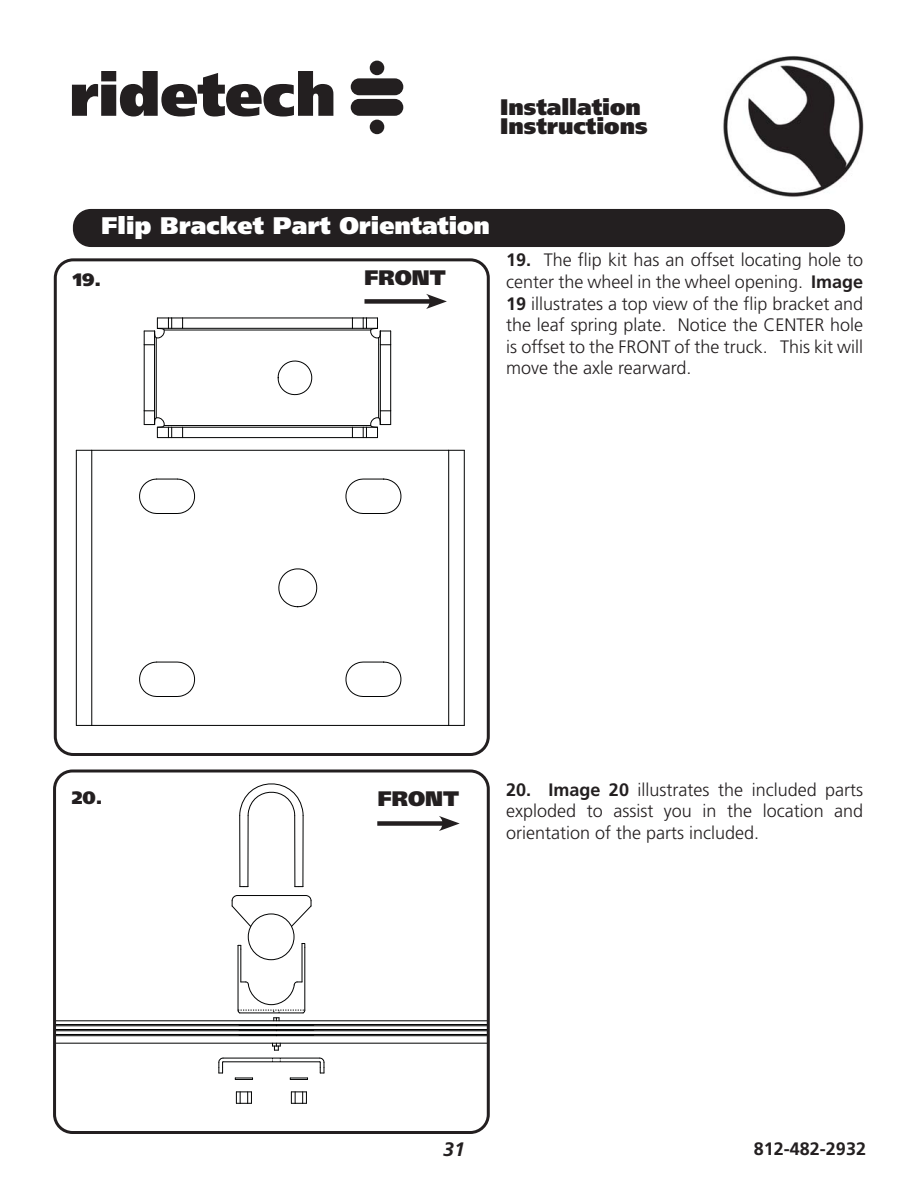
<style>
.page{position:relative;width:918px;height:1188px;background:#fff}
.page>*{position:absolute;margin:0;border:0;box-sizing:border-box;transform-origin:0 0}
.t1{font:900 24px "Frutiger LT Pro";color:#fff}
.t2{font:900 22.5px/19.5px "Frutiger LT Pro";color:#231f20}
.t3{font:900 21px "Frutiger LT Pro";color:#231f20}
.t4{font:italic 700 19.5px "Frutiger LT Pro";color:#231f20}
.t5{font:300 18px/21.6px "Frutiger LT Pro";color:#231f20;text-align:justify}
.t6{font:700 18px "Frutiger LT Pro";color:#231f20}
.t7{font:900 18px "Frutiger LT Pro";color:#231f20}
.s1{font-weight:700}
</style>
<div class="page">
<img style="left:723px;top:56px;width:136px;height:141px">
<svg style="left:72px;top:71px;width:261px;height:46px"></svg>
<div style="left:351px;top:78px;width:52px;height:17px;background:#231f20;border-radius:8px"></div>
<div style="left:351px;top:99px;width:52px;height:17px;background:#231f20;border-radius:8px"></div>
<div style="left:370px;top:61px;width:14px;height:14px;background:#231f20;border-radius:50%"></div>
<div style="left:370px;top:120px;width:14px;height:14px;background:#231f20;border-radius:50%"></div>
<hr style="left:238px;top:945px;width:1px;height:65px;background:#010202">
<hr style="left:240px;top:949px;width:1px;height:33px;background:#010202">
<svg style="left:238px;top:944px;width:4px;height:6px"></svg>
<hr style="left:304px;top:947px;width:1px;height:63px;background:#010202">
<hr style="left:302px;top:944px;width:1px;height:38px;background:#010202">
<svg style="left:301px;top:943px;width:5px;height:5px"></svg>
<svg style="left:218px;top:1057px;width:6px;height:17px"></svg>
<svg style="left:319px;top:1057px;width:6px;height:17px"></svg>
<hr style="left:223px;top:1061px;width:97px;height:1px;background:#010202">
<hr style="left:223px;top:1058px;width:97px;height:1px;background:#010202">
<hr style="left:248px;top:815px;width:1px;height:72px;background:#010202">
<hr style="left:239px;top:815px;width:1px;height:72px;background:#010202">
<hr style="left:302px;top:815px;width:2px;height:72px;background:#010202">
<hr style="left:294px;top:815px;width:1px;height:72px;background:#010202">
<svg style="left:239px;top:783px;width:65px;height:33px"></svg>
<svg style="left:234px;top:1078px;width:19px;height:2px"></svg>
<svg style="left:289px;top:1078px;width:19px;height:2px"></svg>
<svg style="left:236px;top:1091px;width:16px;height:13px"></svg>
<svg style="left:291px;top:1091px;width:16px;height:13px"></svg>
<div style="left:248px;top:914px;width:46px;height:46px;border:1px solid #010202;border-radius:50%"></div>
<hr style="left:54px;top:1024px;width:432px;height:1px;background:#010202">
<hr style="left:54px;top:1020px;width:432px;height:1px;background:#010202">
<hr style="left:54px;top:1029px;width:432px;height:1px;background:#010202">
<hr style="left:54px;top:1025px;width:432px;height:1px;background:#010202">
<hr style="left:54px;top:1034px;width:432px;height:1px;background:#010202">
<hr style="left:54px;top:1030px;width:432px;height:1px;background:#010202">
<hr style="left:54px;top:1043px;width:432px;height:1px;background:#010202">
<hr style="left:54px;top:1035px;width:432px;height:1px;background:#010202">
<svg style="left:272px;top:1043px;width:9px;height:8px"></svg>
<svg style="left:237px;top:981px;width:69px;height:55px"></svg>
<hr style="left:271px;top:895px;width:35px;height:1px;background:#010202">
<hr style="left:237px;top:895px;width:34px;height:1px;background:#010202">
<svg style="left:231px;top:895px;width:21px;height:33px"></svg>
<svg style="left:290px;top:895px;width:22px;height:33px"></svg>
<div style="left:53px;top:770px;width:437px;height:364px;border:3px solid #231f20;border-radius:18px"></div>
<div style="left:73px;top:209px;width:772px;height:38px;background:#231f20;border-radius:18px"></div>
<div style="left:54px;top:258px;width:436px;height:498px;border:3px solid #231f20;border-radius:18px"></div>
<div style="left:364px;top:299px;width:70px;height:5px;background:#231f20"></div>
<svg style="left:426px;top:294px;width:21px;height:15px"></svg>
<svg style="left:144px;top:317px;width:247px;height:121px"></svg>
<hr style="left:448px;top:450px;width:1px;height:275px;background:#010202">
<hr style="left:92px;top:725px;width:357px;height:1px;background:#010202">
<hr style="left:91px;top:450px;width:1px;height:275px;background:#010202">
<hr style="left:92px;top:450px;width:357px;height:1px;background:#010202">
<svg style="left:278px;top:568px;width:40px;height:39px"></svg>
<svg style="left:345px;top:661px;width:57px;height:36px"></svg>
<svg style="left:139px;top:661px;width:57px;height:36px"></svg>
<svg style="left:345px;top:478px;width:57px;height:36px"></svg>
<svg style="left:139px;top:478px;width:57px;height:36px"></svg>
<hr style="left:76px;top:450px;width:1px;height:275px;background:#010202">
<svg style="left:76px;top:725px;width:16px;height:1px"></svg>
<svg style="left:76px;top:450px;width:15px;height:1px"></svg>
<hr style="left:464px;top:450px;width:1px;height:275px;background:#010202">
<svg style="left:449px;top:725px;width:16px;height:1px"></svg>
<svg style="left:449px;top:450px;width:16px;height:1px"></svg>
<div style="left:377px;top:821px;width:70px;height:5px;background:#231f20"></div>
<svg style="left:439px;top:816px;width:21px;height:15px"></svg>
<p class="t2" style="left:500px;top:98px;width:149px">Installation<br>Instructions</p>
<h1 class="t1" style="left:102px;top:216px;width:390px">Flip Bracket Part Orientation</h1>
<p class="t7" style="left:73px;top:272px;width:30px">19.</p>
<p class="t3" style="left:364px;top:269px;width:83px">FRONT</p>
<p class="t5" style="left:506px;top:250px;width:359px"><span class="s1">19.</span> The flip kit has an offset locating hole to center the wheel in the wheel opening. <span class="s1">Image 19</span> illustrates a top view of the flip bracket and the leaf spring plate. Notice the CENTER hole is offset to the FRONT of the truck. This kit will move the axle rearward.</p>
<p class="t7" style="left:72px;top:790px;width:32px">20.</p>
<p class="t3" style="left:378px;top:790px;width:83px">FRONT</p>
<p class="t5" style="left:506px;top:779px;width:359px"><span class="s1">20. Image 20</span> illustrates the included parts exploded to assist you in the location and orientation of the parts included.</p>
<p class="t4" style="left:443px;top:1138px;width:23px">31</p>
<p class="t6" style="left:754px;top:1141px;width:114px">812-482-2932</p>
</div>
